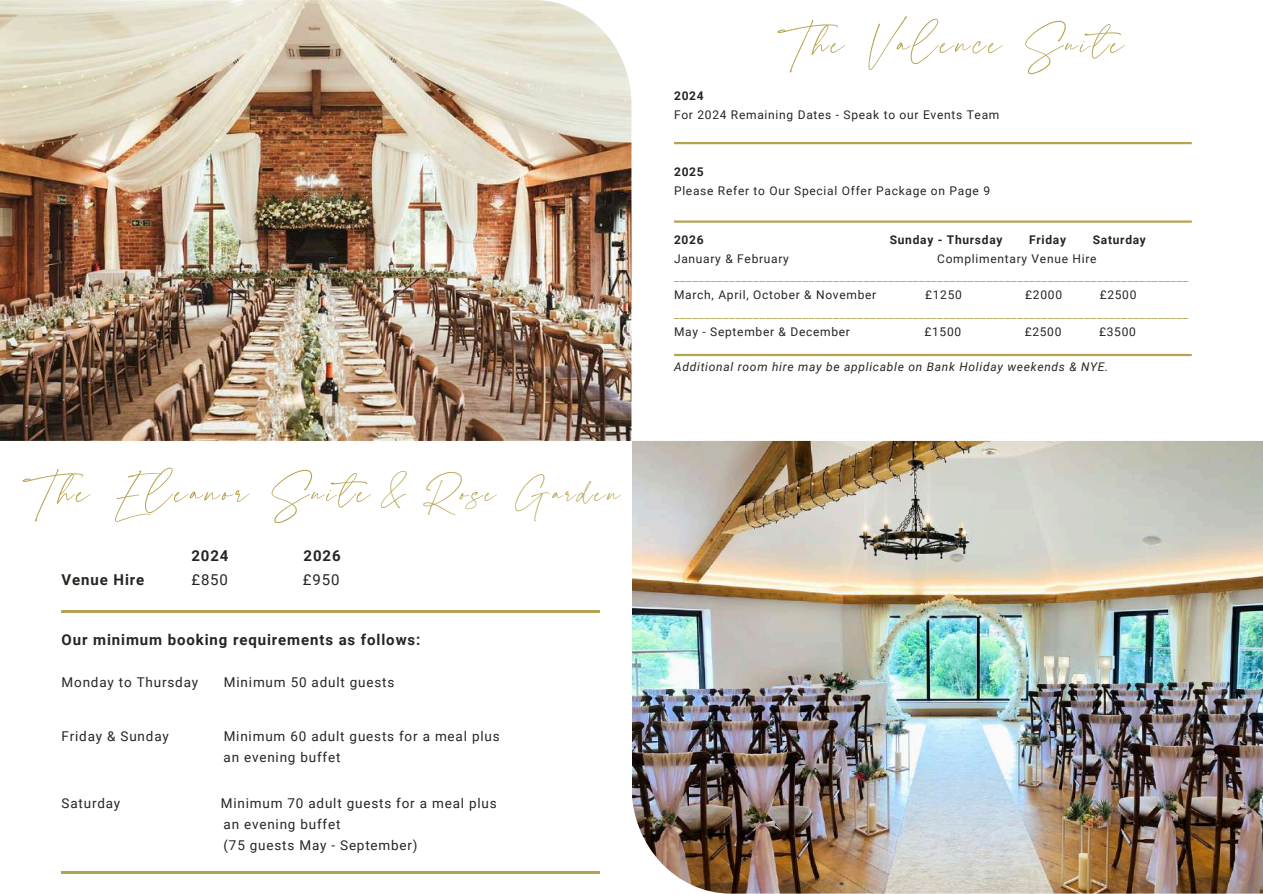
<style>
.page{position:relative;width:1263px;height:894px;background:#fff}
.page>*{position:absolute;margin:0;border:0;box-sizing:border-box;transform-origin:0 0}
.t1{font:55.5px "La Luxes Script";letter-spacing:.06em;color:#b6a351}
.t2{font:700 15px "Roboto";letter-spacing:.06em;color:#262521}
.t3{font:15px "Roboto";letter-spacing:.06em;color:#262521}
.t4{font:13.5px/21.3px "Roboto";letter-spacing:.06em;color:#262521}
.t5{font:12px "Roboto";letter-spacing:.06em;color:#262521}
.t6{font:12px "Roboto";color:#b6a351}
.t7{font:italic 12px "Roboto";letter-spacing:.06em;color:#262521}
.t8{font:700 12px "Roboto";letter-spacing:.06em;color:#262521}
.s1{font-size:45.9px}
</style>
<div class="page">
<img style="left:632px;top:441px;width:631px;height:452px">
<img style="left:0;top:0;width:631px;height:441px">
<svg style="left:62px;top:610px;width:537px;height:2px"></svg>
<svg style="left:62px;top:871px;width:537px;height:2px"></svg>
<hr style="left:674px;top:220px;width:518px;height:3px;background:#b6a351">
<hr style="left:674px;top:354px;width:518px;height:2px;background:#b6a351">
<hr style="left:674px;top:142px;width:518px;height:2px;background:#b6a351">
<h1 class="t1" style="left:28px;top:459px;width:594px">The Eleanor Suite <span class="s1">&amp; Rose Garden</span></h1>
<p class="t2" style="left:191px;top:547px;width:39px">2024</p>
<p class="t2" style="left:303px;top:547px;width:39px">2026</p>
<p class="t2" style="left:62px;top:570px;width:84px">Venue Hire</p>
<p class="t3" style="left:191px;top:570px;width:38px">£850</p>
<p class="t3" style="left:303px;top:570px;width:38px">£950</p>
<p class="t2" style="left:62px;top:631px;width:360px">Our minimum booking requirements as follows:</p>
<p class="t4" style="left:62px;top:671px;width:138px">Monday to Thursday</p>
<p class="t4" style="left:224px;top:671px;width:172px">Minimum 50 adult guests</p>
<p class="t4" style="left:62px;top:725px;width:109px">Friday &amp; Sunday</p>
<p class="t4" style="left:224px;top:725px;width:278px">Minimum 60 adult guests for a meal plus an evening buffet</p>
<p class="t4" style="left:62px;top:792px;width:60px">Saturday</p>
<p class="t4" style="left:221px;top:792px;width:277px">Minimum 70 adult guests for a meal plus an evening buffet<br>(75 guests May - September)</p>
<h1 class="t1" style="left:783px;top:11px;width:343px">The Valence Suite</h1>
<p class="t8" style="left:674px;top:89px;width:31px">2024</p>
<p class="t5" style="left:674px;top:108px;width:327px">For 2024 Remaining Dates - Speak to our Events Team</p>
<p class="t8" style="left:674px;top:165px;width:31px">2025</p>
<p class="t5" style="left:674px;top:184px;width:317px">Please Refer to Our Special Offer Package on Page 9</p>
<p class="t8" style="left:674px;top:233px;width:31px">2026</p>
<p class="t8" style="left:890px;top:233px;width:114px">Sunday - Thursday</p>
<p class="t8" style="left:1029px;top:233px;width:38px">Friday</p>
<p class="t8" style="left:1093px;top:233px;width:55px">Saturday</p>
<p class="t5" style="left:674px;top:251px;width:116px">January &amp; February</p>
<p class="t5" style="left:937px;top:251px;width:161px">Complimentary Venue Hire</p>
<p class="t6" style="left:674px;top:270px;width:516px">____________________________________________________________________________________</p>
<p class="t5" style="left:674px;top:288px;width:204px">March, April, October &amp; November</p>
<p class="t5" style="left:925px;top:288px;width:38px">£1250</p>
<p class="t5" style="left:1025px;top:288px;width:38px">£2000</p>
<p class="t5" style="left:1100px;top:288px;width:38px">£2500</p>
<p class="t6" style="left:674px;top:306px;width:516px">____________________________________________________________________________________</p>
<p class="t5" style="left:674px;top:325px;width:177px">May - September &amp; December</p>
<p class="t5" style="left:924px;top:325px;width:38px">£1500</p>
<p class="t5" style="left:1025px;top:325px;width:38px">£2500</p>
<p class="t5" style="left:1099px;top:325px;width:38px">£3500</p>
<p class="t7" style="left:674px;top:360px;width:436px">Additional room hire may be applicable on Bank Holiday weekends &amp; NYE.</p>
</div>
